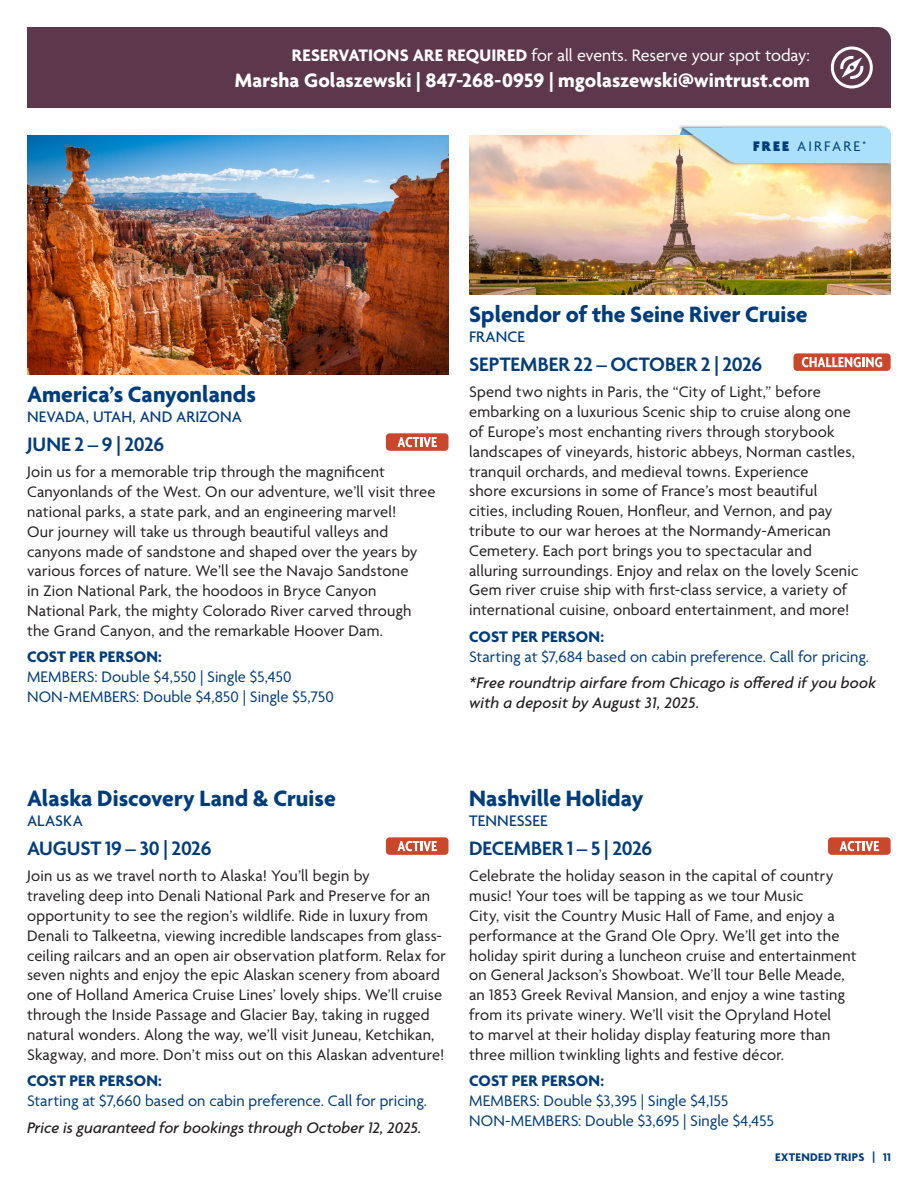
<style>
.page{position:relative;width:918px;height:1188px;background:#fff}
.page>*{position:absolute;margin:0;border:0;box-sizing:border-box;transform-origin:0 0}
.EVENT_TITLE{font:700 24px "Agenda";color:#013d7d}
.DATE{font:600 21px "Agenda";letter-spacing:-.005em;color:#013d7d}
.t1{font:700 21px "Agenda";color:#fff}
.t2{font:18px "Agenda";letter-spacing:-.005em;color:#fff}
.Itin_text{font:16.5px/19.8px "Agenda";letter-spacing:.01em;color:#231f20}
.Itin_cost_call{font:16.5px "Agenda";color:#013d7d}
.Itin_cost_call-2{font:italic 500 16.5px/19.8px "Agenda";letter-spacing:.01em;color:#231f20}
.Itin_cost_call-3{font:700 16.5px "Agenda";color:#013d7d}
.Itin_text-2{font:italic 500 16.5px "Agenda";letter-spacing:.005em;color:#231f20}
.Itin_event{font:500 16.5px "Agenda";letter-spacing:.005em;color:#013d7d}
.t3{font:15px "Agenda";letter-spacing:.15em;color:#013d7d}
.t4{font:700 12px "Agenda";letter-spacing:.025em;color:#013d7d}
.s1{font-weight:700}
.s2{font-weight:900}
</style>
<div class="page">
<div style="left:27px;top:27px;width:864px;height:81px;background:#5d374c"></div>
<svg style="left:831px;top:47px;width:42px;height:41px"></svg>
<img style="left:469px;top:135px;width:422px;height:160px">
<div style="left:793px;top:353px;width:98px;height:18px;background:#ca472c;border-radius:4px"></div>
<svg style="left:802px;top:357px;width:80px;height:10px"></svg>
<div style="left:828px;top:837px;width:63px;height:18px;background:#ca472c;border-radius:4px"></div>
<svg style="left:840px;top:841px;width:39px;height:10px"></svg>
<div style="left:386px;top:837px;width:62px;height:18px;background:#ca472c;border-radius:4px"></div>
<svg style="left:397px;top:841px;width:40px;height:10px"></svg>
<img style="left:27px;top:135px;width:422px;height:240px">
<div style="left:386px;top:433px;width:62px;height:18px;background:#ca472c;border-radius:4px"></div>
<svg style="left:397px;top:437px;width:40px;height:10px"></svg>
<div style="left:677px;top:125px;width:214px;height:41px;background:#231f20;opacity:.5"></div>
<svg style="left:679px;top:127px;width:212px;height:36px;background:#b2deef"></svg>
<p class="t2" style="left:292px;top:46px;width:520px"><span class="s1">RESERVATIONS ARE REQUIRED</span> for all events. Reserve your spot today:</p>
<p class="t1" style="left:235px;top:69px;width:577px">Marsha Golaszewski | 847-268-0959 | mgolaszewski@wintrust.com</p>
<p class="t3" style="left:753px;top:138px;width:114px"><span class="s2">FREE</span> AIRFARE<sup>*</sup></p>
<p class="EVENT_TITLE" style="left:27px;top:381px;width:230px">America’s Canyonlands</p>
<p class="Itin_event" style="left:27px;top:407px;width:216px">NEVADA, UTAH, AND ARIZONA</p>
<p class="DATE" style="left:27px;top:433px;width:139px">JUNE 2 – 9 | 2026</p>
<p class="Itin_text" style="left:27px;top:463px;width:410px">Join us for a memorable trip through the magnificent Canyonlands of the West. On our adventure, we’ll visit three national parks, a state park, and an engineering marvel!<br>Our journey will take us through beautiful valleys and canyons made of sandstone and shaped over the years by various forces of nature. We’ll see the Navajo Sandstone<br>in Zion National Park, the hoodoos in Bryce Canyon National Park, the mighty Colorado River carved through the Grand Canyon, and the remarkable Hoover Dam.</p>
<p class="Itin_cost_call-3" style="left:27px;top:648px;width:136px">COST PER PERSON:</p>
<p class="Itin_cost_call" style="left:27px;top:668px;width:266px">MEMBERS: Double $4,550 | Single $5,450</p>
<p class="Itin_cost_call" style="left:27px;top:688px;width:308px">NON-MEMBERS: Double $4,850 | Single $5,750</p>
<p class="EVENT_TITLE" style="left:469px;top:301px;width:340px">Splendor of the Seine River Cruise</p>
<p class="Itin_event" style="left:469px;top:327px;width:57px">FRANCE</p>
<p class="DATE" style="left:469px;top:353px;width:295px">SEPTEMBER 22 – OCTOBER 2 | 2026</p>
<p class="Itin_text" style="left:469px;top:383px;width:391px">Spend two nights in Paris, the “City of Light,” before embarking on a luxurious Scenic ship to cruise along one of Europe’s most enchanting rivers through storybook landscapes of vineyards, historic abbeys, Norman castles, tranquil orchards, and medieval towns. Experience<br>shore excursions in some of France’s most beautiful cities, including Rouen, Honfleur, and Vernon, and pay tribute to our war heroes at the Normandy-American Cemetery. Each port brings you to spectacular and alluring surroundings. Enjoy and relax on the lovely Scenic Gem river cruise ship with first-class service, a variety of international cuisine, onboard entertainment, and more!</p>
<p class="Itin_cost_call-3" style="left:469px;top:628px;width:136px">COST PER PERSON:</p>
<p class="Itin_cost_call" style="left:469px;top:647px;width:401px">Starting at $7,684 based on cabin preference. Call for pricing.</p>
<p class="Itin_cost_call-2" style="left:469px;top:673px;width:409px">*Free roundtrip airfare from Chicago is offered if you book with a deposit by August 31, 2025.</p>
<p class="EVENT_TITLE" style="left:27px;top:785px;width:310px">Alaska Discovery Land &amp; Cruise</p>
<p class="Itin_event" style="left:27px;top:811px;width:57px">ALASKA</p>
<p class="DATE" style="left:27px;top:837px;width:186px">AUGUST 19 – 30 | 2026</p>
<p class="Itin_text" style="left:27px;top:867px;width:420px">Join us as we travel north to Alaska! You’ll begin by<br>traveling deep into Denali National Park and Preserve for an opportunity to see the region’s wildlife. Ride in luxury from Denali to Talkeetna, viewing incredible landscapes from glass&shy;ceiling railcars and an open air observation platform. Relax for seven nights and enjoy the epic Alaskan scenery from aboard one of Holland America Cruise Lines’ lovely ships. We’ll cruise through the Inside Passage and Glacier Bay, taking in rugged natural wonders. Along the way, we’ll visit Juneau, Ketchikan, Skagway, and more. Don’t miss out on this Alaskan adventure!</p>
<p class="Itin_cost_call-3" style="left:27px;top:1072px;width:136px">COST PER PERSON:</p>
<p class="Itin_cost_call" style="left:27px;top:1092px;width:402px">Starting at $7,660 based on cabin preference. Call for pricing.</p>
<p class="Itin_text-2" style="left:27px;top:1117px;width:396px">Price is guaranteed for bookings through October 12, 2025.</p>
<p class="EVENT_TITLE" style="left:469px;top:785px;width:176px">Nashville Holiday</p>
<p class="Itin_event" style="left:469px;top:811px;width:80px">TENNESSEE</p>
<p class="DATE" style="left:469px;top:837px;width:185px">DECEMBER 1 – 5 | 2026</p>
<p class="Itin_text" style="left:469px;top:867px;width:389px">Celebrate the holiday season in the capital of country music! Your toes will be tapping as we tour Music<br>City, visit the Country Music Hall of Fame, and enjoy a performance at the Grand Ole Opry. We’ll get into the holiday spirit during a luncheon cruise and entertainment on General Jackson’s Showboat. We’ll tour Belle Meade, an 1853 Greek Revival Mansion, and enjoy a wine tasting from its private winery. We’ll visit the Opryland Hotel<br>to marvel at their holiday display featuring more than three million twinkling lights and festive décor.</p>
<p class="Itin_cost_call-3" style="left:469px;top:1072px;width:136px">COST PER PERSON:</p>
<p class="Itin_cost_call" style="left:469px;top:1092px;width:261px">MEMBERS: Double $3,395 | Single $4,155</p>
<p class="Itin_cost_call" style="left:469px;top:1112px;width:306px">NON-MEMBERS: Double $3,695 | Single $4,455</p>
<p class="t4" style="left:775px;top:1151px;width:117px">EXTENDED TRIPS | 11</p>
</div>
